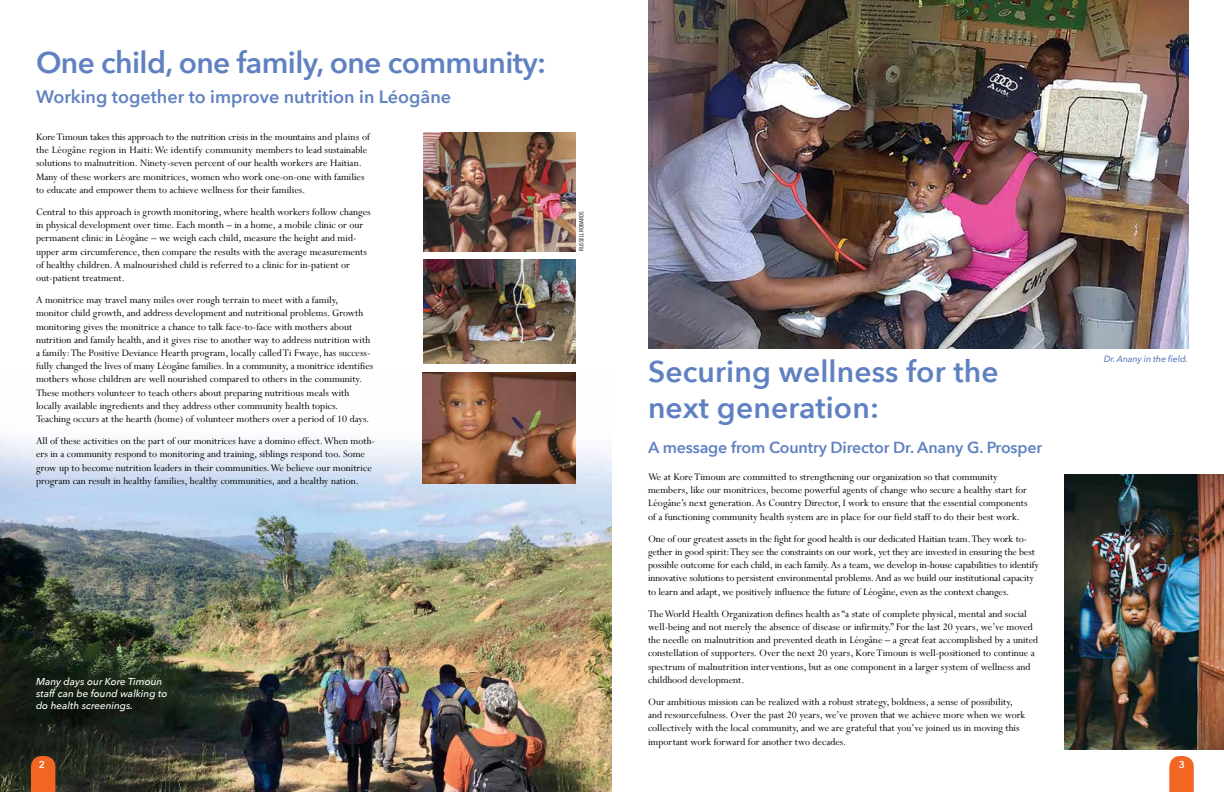
<style>
.page{position:relative;width:1224px;height:792px;background:#fff}
.page>*{position:absolute;margin:0;border:0;box-sizing:border-box;transform-origin:0 0}
.t1{font:600 30px/36px "Avenir Next";letter-spacing:.005em;color:#6081c1}
.t2{font:600 30px "Avenir Next";letter-spacing:-.02em;color:#6081c1}
.t3{font:600 18px "Avenir Next";color:#6081c1}
.t4{font:600 16px "Avenir Next";letter-spacing:-.01em;color:#6081c1}
.t5{font:11px/13.2px "Perpetua";color:#000}
.t6{font:italic 500 10px/12px "Avenir Next";color:#fff}
.t7{font:600 10px "Avenir Next";color:#fff}
.t8{font:italic 500 9px "Avenir Next";letter-spacing:-.02em;color:#6081c1}
.t9{font:6px "Avenir Next Condensed";color:#000}
</style>
<div class="page">
<img style="left:0;top:372px;width:612px;height:420px">
<img style="left:648px;top:0;width:541px;height:348px">
<svg style="left:31px;top:756px;width:24px;height:36px"></svg>
<svg style="left:1169px;top:756px;width:25px;height:36px"></svg>
<img style="left:423px;top:372px;width:153px;height:112px">
<img style="left:424px;top:260px;width:152px;height:104px">
<img style="left:424px;top:132px;width:152px;height:119px">
<img style="left:1065px;top:474px;width:159px;height:276px">
<h1 class="t2" style="left:36px;top:44px;width:512px">One child, one family, one community:</h1>
<h2 class="t3" style="left:36px;top:85px;width:417px">Working together to improve nutrition in Léogâne</h2>
<p class="t5" style="left:36px;top:130px;width:336px">Kore Timoun takes this approach to the nutrition crisis in the mountains and plains of the Léogâne region in Haiti: We identify community members to lead sustainable solutions to malnutrition. Ninety-seven percent of our health workers are Haitian.<br>Many of these workers are monitrices, women who work one-on-one with families to educate and empower them to achieve wellness for their families.</p>
<p class="t5" style="left:36px;top:205px;width:336px">Central to this approach is growth monitoring, where health workers follow changes in physical development over time. Each month – in a home, a mobile clinic or our permanent clinic in Léogâne – we weigh each child, measure the height and mid&shy;upper arm circumference, then compare the results with the average measurements of healthy children. A malnourished child is referred to a clinic for in-patient or out-patient treatment.</p>
<p class="t5" style="left:36px;top:293px;width:339px">A monitrice may travel many miles over rough terrain to meet with a family, monitor child growth, and address development and nutritional problems. Growth monitoring gives the monitrice a chance to talk face-to-face with mothers about nutrition and family health, and it gives rise to another way to address nutrition with a family: The Positive Deviance Hearth program, locally called Ti Fwaye, has success&shy;fully changed the lives of many Léogâne families. In a community, a monitrice identifies mothers whose children are well nourished compared to others in the community.<br>These mothers volunteer to teach others about preparing nutritious meals with locally available ingredients and they address other community health topics.<br>Teaching occurs at the hearth (home) of volunteer mothers over a period of 10 days.</p>
<p class="t5" style="left:36px;top:434px;width:341px">All of these activities on the part of our monitrices have a domino effect. When moth&shy;ers in a community respond to monitoring and training, siblings respond too. Some grow up to become nutrition leaders in their communities. We believe our monitrice program can result in healthy families, healthy communities, and a healthy nation.</p>
<p class="t9" style="left:578px;top:251px;width:41px;rotate:-90deg">RUSSELL ROBARDS</p>
<p class="t6" style="left:36px;top:675px;width:133px">Many days our Kore Timoun staff can be found walking to do health screenings.</p>
<p class="t7" style="left:39px;top:759px;width:8px">2</p>
<h1 class="t1" style="left:648px;top:353px;width:352px">Securing wellness for the next generation:</h1>
<h3 class="t4" style="left:648px;top:437px;width:396px">A message from Country Director Dr. Anany G. Prosper</h3>
<p class="t5" style="left:648px;top:470px;width:381px">We at Kore Timoun are committed to strengthening our organization so that community members, like our monitrices, become powerful agents of change who secure a healthy start for Léogâne’s next generation. As Country Director, I work to ensure that the essential components of a functioning community health system are in place for our field staff to do their best work.</p>
<p class="t5" style="left:648px;top:532px;width:393px">One of our greatest assets in the fight for good health is our dedicated Haitian team. They work to&shy;gether in good spirit: They see the constraints on our work, yet they are invested in ensuring the best possible outcome for each child, in each family. As a team, we develop in-house capabilities to identify innovative solutions to persistent environmental problems. And as we build our institutional capacity to learn and adapt, we positively influence the future of Léogâne, even as the context changes.</p>
<p class="t5" style="left:648px;top:607px;width:392px">The World Health Organization defines health as “a state of complete physical, mental and social well-being and not merely the absence of disease or infirmity.” For the last 20 years, we’ve moved the needle on malnutrition and prevented death in Léogâne – a great feat accomplished by a united constellation of supporters. Over the next 20 years, Kore Timoun is well-positioned to continue a spectrum of malnutrition interventions, but as one component in a larger system of wellness and childhood development.</p>
<p class="t5" style="left:648px;top:695px;width:379px">Our ambitious mission can be realized with a robust strategy, boldness, a sense of possibility, and resourcefulness. Over the past 20 years, we’ve proven that we achieve more when we work collectively with the local community, and we are grateful that you’ve joined us in moving this important work forward for another two decades.</p>
<p class="t8" style="left:1104px;top:354px;width:85px">Dr. Anany in the field.</p>
<p class="t7" style="left:1179px;top:759px;width:8px">3</p>
</div>
